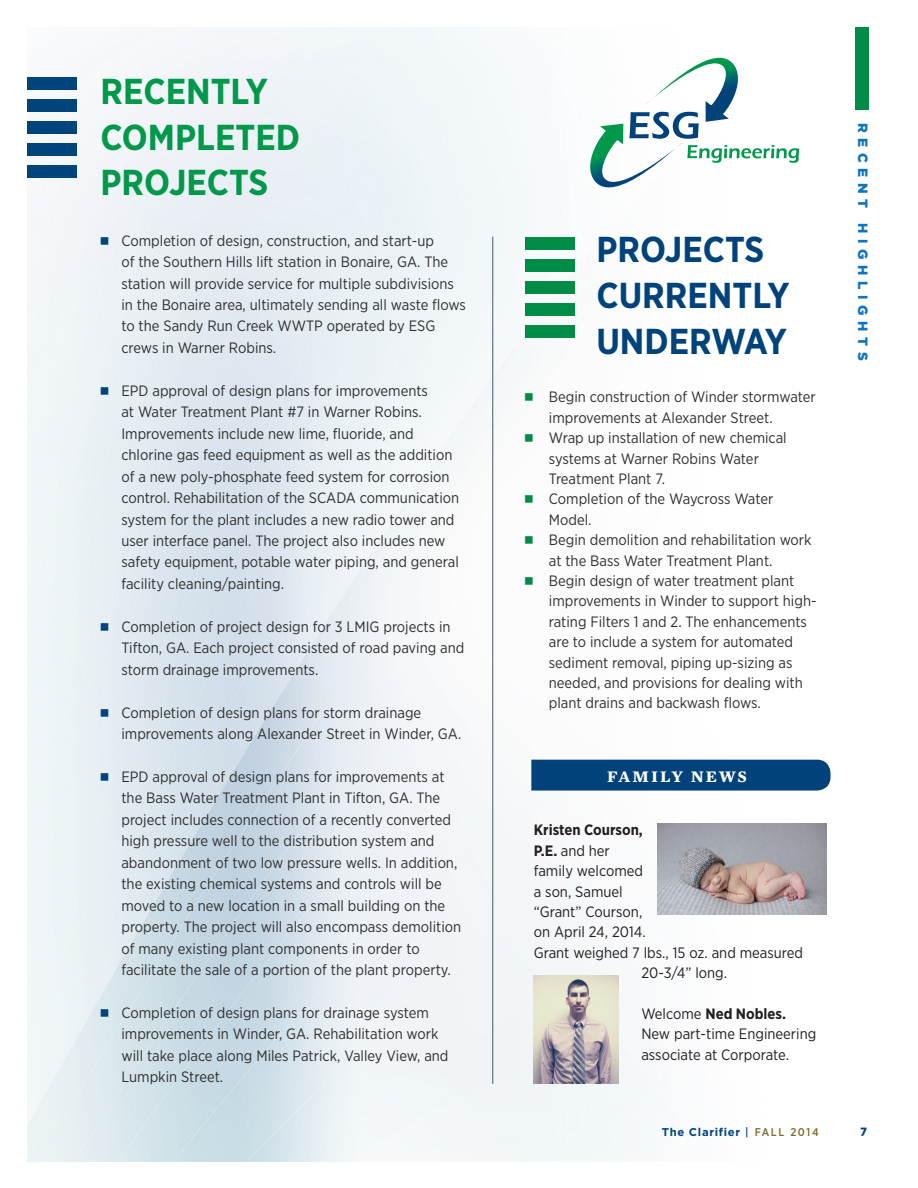
<style>
.page{position:relative;width:918px;height:1188px;background:#fff}
.page>*{position:absolute;margin:0;border:0;box-sizing:border-box;transform-origin:0 0}
.t1{font:700 36px/45.6px "Gotham Narrow";color:#00984a}
.t2{font:700 36px/45.6px "Gotham Narrow";color:#00437b}
.t3{font:700 16.5px "Mercury Text G1";letter-spacing:.115em;color:#fff}
.t4{font:15px/21.5px "Gotham Narrow";color:#2f302f}
.t5{font:15px/20.4px "Gotham Narrow";color:#231f20}
.t6{font:700 15px "Gotham Narrow";color:#231f20}
.t7{font:900 13.5px "Gotham";letter-spacing:.42em;color:#1074bc}
.t8{font:900 12px "Gotham Narrow";color:#004680}
.t9{font:700 11.25px "Gotham";letter-spacing:.06em;color:#004680}
.s1{font-family:"Universal Newswith Comm Pi";color:#00447c}
.s2{font-family:"Universal Newswith Comm Pi";color:#008b46}
.s3{font-weight:700}
.s4{font-weight:400}
.s5{font-family:"Gotham Narrow";font-weight:500}
.s6{font-family:"Gotham Narrow";font-weight:500;color:#82692a}
</style>
<div class="page">
<div style="left:855px;top:27px;width:14px;height:83px;background:#008b46"></div>
<svg style="left:590px;top:58px;width:209px;height:131px"></svg>
<div style="left:27px;top:77px;width:50px;height:13px;background:#00447c"></div>
<div style="left:27px;top:99px;width:50px;height:13px;background:#00447c"></div>
<div style="left:27px;top:121px;width:50px;height:13px;background:#00447c"></div>
<div style="left:27px;top:143px;width:50px;height:13px;background:#00447c"></div>
<div style="left:27px;top:165px;width:50px;height:13px;background:#00447c"></div>
<div style="left:531px;top:760px;width:300px;height:31px;background:#004279"></div>
<img style="left:658px;top:823px;width:169px;height:91px">
<img style="left:534px;top:975px;width:85px;height:109px">
<hr style="left:492px;top:237px;width:1px;height:847px;background:#475962">
<div style="left:525px;top:237px;width:50px;height:13px;background:#008b46"></div>
<div style="left:525px;top:259px;width:50px;height:13px;background:#008b46"></div>
<div style="left:525px;top:281px;width:50px;height:13px;background:#008b46"></div>
<div style="left:525px;top:303px;width:50px;height:13px;background:#008b46"></div>
<div style="left:525px;top:325px;width:50px;height:13px;background:#008b46"></div>
<p class="t1" style="left:100px;top:68px;width:201px">RECENTLY<br>COMPLETED<br>PROJECTS</p>
<p class="t4" style="left:121px;top:229px;width:346px;text-indent:-21px"><span class="s1">n</span> Completion of design, construction, and start-up<br>of the Southern Hills lift station in Bonaire, GA. The station will provide service for multiple subdivisions in the Bonaire area, ultimately sending all waste flows to the Sandy Run Creek WWTP operated by ESG crews in Warner Robins.</p>
<p class="t4" style="left:121px;top:380px;width:339px;text-indent:-21px"><span class="s1">n</span> EPD approval of design plans for improvements<br>at Water Treatment Plant #7 in Warner Robins.<br>Improvements include new lime, fluoride, and chlorine gas feed equipment as well as the addition of a new poly-phosphate feed system for corrosion control. Rehabilitation of the SCADA communication system for the plant includes a new radio tower and user interface panel. The project also includes new safety equipment, potable water piping, and general facility cleaning/painting.</p>
<p class="t4" style="left:121px;top:615px;width:344px;text-indent:-21px"><span class="s1">n</span> Completion of project design for 3 LMIG projects in<br>Tifton, GA. Each project consisted of road paving and storm drainage improvements.</p>
<p class="t4" style="left:121px;top:701px;width:341px;text-indent:-21px"><span class="s1">n</span> Completion of design plans for storm drainage improvements along Alexander Street in Winder, GA.</p>
<p class="t4" style="left:121px;top:766px;width:341px;text-indent:-21px"><span class="s1">n</span> EPD approval of design plans for improvements at the Bass Water Treatment Plant in Tifton, GA. The project includes connection of a recently converted high pressure well to the distribution system and abandonment of two low pressure wells. In addition, the existing chemical systems and controls will be moved to a new location in a small building on the property. The project will also encompass demolition of many existing plant components in order to facilitate the sale of a portion of the plant property.</p>
<p class="t4" style="left:121px;top:1002px;width:329px;text-indent:-21px"><span class="s1">n</span> Completion of design plans for drainage system improvements in Winder, GA. Rehabilitation work will take place along Miles Patrick, Valley View, and Lumpkin Street.</p>
<p class="t2" style="left:596px;top:227px;width:195px">PROJECTS<br>CURRENTLY</p>
<p class="t2" style="left:596px;top:318px;width:192px">UNDERWAY</p>
<p class="t4" style="left:549px;top:387px;width:268px;line-height:20.4px;text-indent:-24px"><span class="s2">n</span> Begin construction of Winder stormwater improvements at Alexander Street.</p>
<p class="t4" style="left:549px;top:427px;width:239px;line-height:20.4px;text-indent:-24px"><span class="s2">n</span> Wrap up installation of new chemical systems at Warner Robins Water<br>Treatment Plant 7.</p>
<p class="t4" style="left:549px;top:489px;width:226px;line-height:20.4px;text-indent:-24px"><span class="s2">n</span> Completion of the Waycross Water<br>Model.</p>
<p class="t4" style="left:549px;top:529px;width:264px;line-height:20.4px;text-indent:-24px"><span class="s2">n</span> Begin demolition and rehabilitation work at the Bass Water Treatment Plant.</p>
<p class="t4" style="left:549px;top:570px;width:269px;line-height:20.4px;text-indent:-24px"><span class="s2">n</span> Begin design of water treatment plant improvements in Winder to support high&shy;rating Filters 1 and 2. The enhancements are to include a system for automated sediment removal, piping up-sizing as needed, and provisions for dealing with plant drains and backwash flows.</p>
<p class="t3" style="left:607px;top:764px;width:141px">FAMILY NEWS</p>
<p class="t6" style="left:534px;top:820px;width:111px">Kristen Courson,</p>
<p class="t5" style="left:534px;top:840px;width:78px"><span class="s3">P.E.</span> and her</p>
<p class="t5" style="left:534px;top:860px;width:111px">family welcomed</p>
<p class="t5" style="left:534px;top:881px;width:90px">a son, Samuel</p>
<p class="t5" style="left:534px;top:901px;width:110px">“Grant” Courson,</p>
<p class="t5" style="left:534px;top:922px;width:113px">on April 24, 2014.</p>
<p class="t5" style="left:534px;top:942px;width:271px">Grant weighed 7 lbs., 15 oz. and measured</p>
<p class="t5" style="left:641px;top:962px;width:87px">20-3/4” long.</p>
<p class="t6" style="left:641px;top:1004px;width:146px"><span class="s4">Welcome</span> Ned Nobles.</p>
<p class="t5" style="left:641px;top:1024px;width:176px">New part-time Engineering associate at Corporate.</p>
<p class="t7" style="left:871px;top:123px;width:239px;rotate:90deg">RECENT HIGHLIGHTS</p>
<p class="t9" style="left:662px;top:1126px;width:158px">The Clarifier <span class="s5">|</span> <span class="s6">FALL 2014</span></p>
<p class="t8" style="left:861px;top:1124px;width:8px">7</p>
</div>
